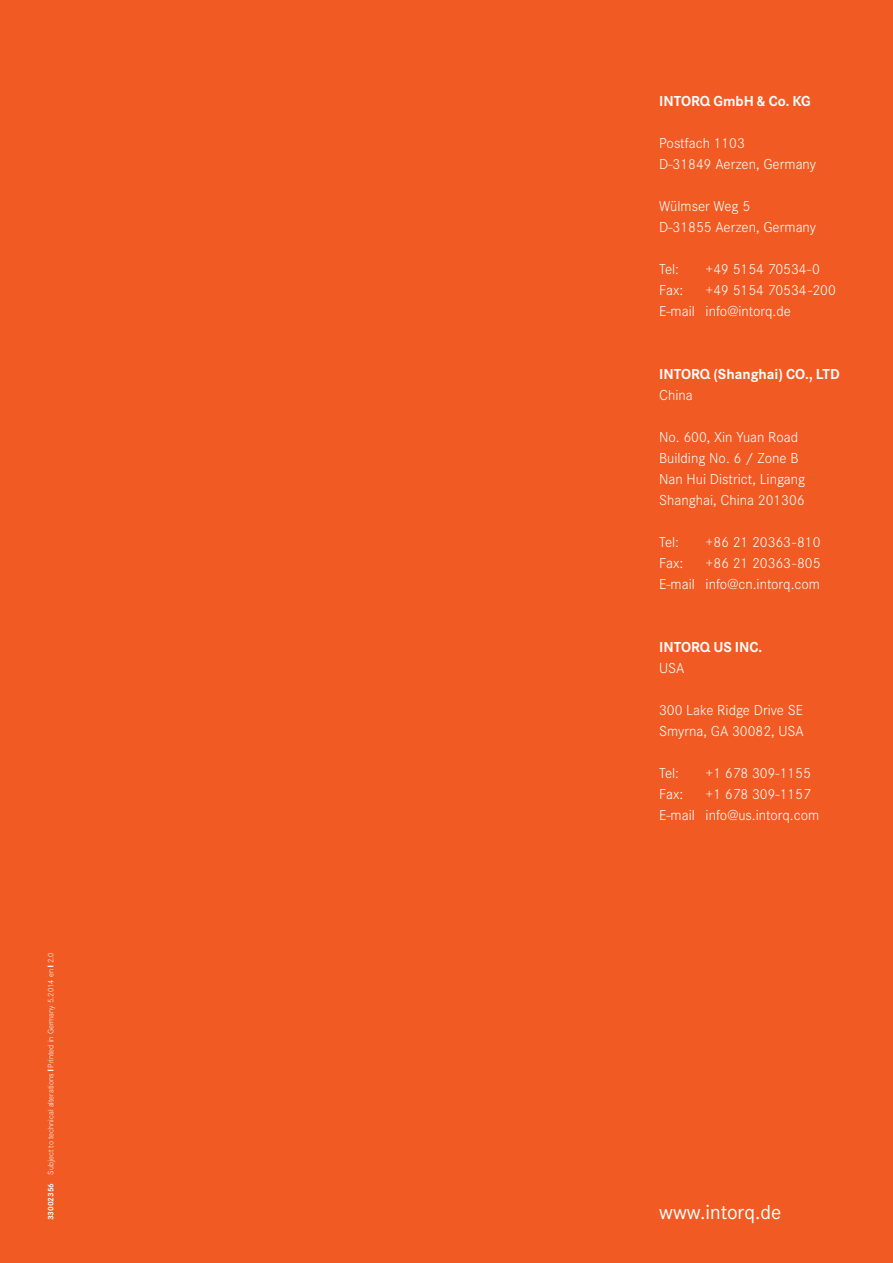
<style>
.page{position:relative;width:893px;height:1263px;background:#f15a22}
.page>*{position:absolute;margin:0;border:0;box-sizing:border-box;transform-origin:0 0}
.t1{font:21px "INTORQ Cor";color:#fff}
.t2{font:300 15px/21px "INTORQ Cor";color:#fff}
.t3{font:700 15px "INTORQ Cor";color:#fff}
.t4{font:300 8.25px "INTORQ Cor";color:#fff}
.t5{font:700 8.25px "INTORQ Cor";color:#fff}
</style>
<div class="page">
<p class="t4" style="left:46px;top:1174px;width:223px;rotate:-90deg">Subject to technical alterations ❚ Printed in Germany 5.2014 en ❚ 2.0</p>
<p class="t5" style="left:46px;top:1220px;width:39px;rotate:-90deg">33002356</p>
<p class="t3" style="left:659px;top:93px;width:153px">INTORQ GmbH &amp; Co. KG</p>
<p class="t2" style="left:659px;top:133px;width:158px">Postfach 1103<br>D-31849 Aerzen, Germany</p>
<p class="t2" style="left:659px;top:196px;width:158px">Wülmser Weg 5<br>D-31855 Aerzen, Germany</p>
<p class="t2" style="left:659px;top:259px;width:22px">Tel:</p>
<p class="t2" style="left:706px;top:259px;width:116px">+49 5154 70534-0</p>
<p class="t2" style="left:659px;top:280px;width:26px">Fax:</p>
<p class="t2" style="left:659px;top:280px;width:178px;text-indent:46px">+49 5154 70534-200<br>E-mail info@intorq.de</p>
<p class="t3" style="left:659px;top:366px;width:182px">INTORQ (Shanghai) CO., LTD</p>
<p class="t2" style="left:659px;top:385px;width:35px">China</p>
<p class="t2" style="left:659px;top:427px;width:148px">No. 600, Xin Yuan Road<br>Building No. 6 / Zone B<br>Nan Hui District, Lingang<br>Shanghai, China 201306</p>
<p class="t2" style="left:659px;top:532px;width:22px">Tel:</p>
<p class="t2" style="left:706px;top:532px;width:116px">+86 21 20363-810</p>
<p class="t2" style="left:659px;top:553px;width:26px">Fax:</p>
<p class="t2" style="left:659px;top:553px;width:163px;text-align:right">+86 21 20363-805<br>E-mail info@cn.intorq.com</p>
<p class="t3" style="left:659px;top:639px;width:105px">INTORQ US Inc.</p>
<p class="t2" style="left:659px;top:658px;width:27px">USA</p>
<p class="t2" style="left:659px;top:700px;width:146px">300 Lake Ridge Drive SE<br>Smyrna, GA 30082, USA</p>
<p class="t2" style="left:659px;top:763px;width:22px">Tel:</p>
<p class="t2" style="left:706px;top:763px;width:107px">+1 678 309-1155</p>
<p class="t2" style="left:659px;top:784px;width:26px">Fax:</p>
<p class="t2" style="left:659px;top:784px;width:162px;text-indent:46px">+1 678 309-1157<br>E-mail info@us.intorq.com</p>
<h1 class="t1" style="left:659px;top:1200px;width:124px">www.intorq.de</h1>
</div>
